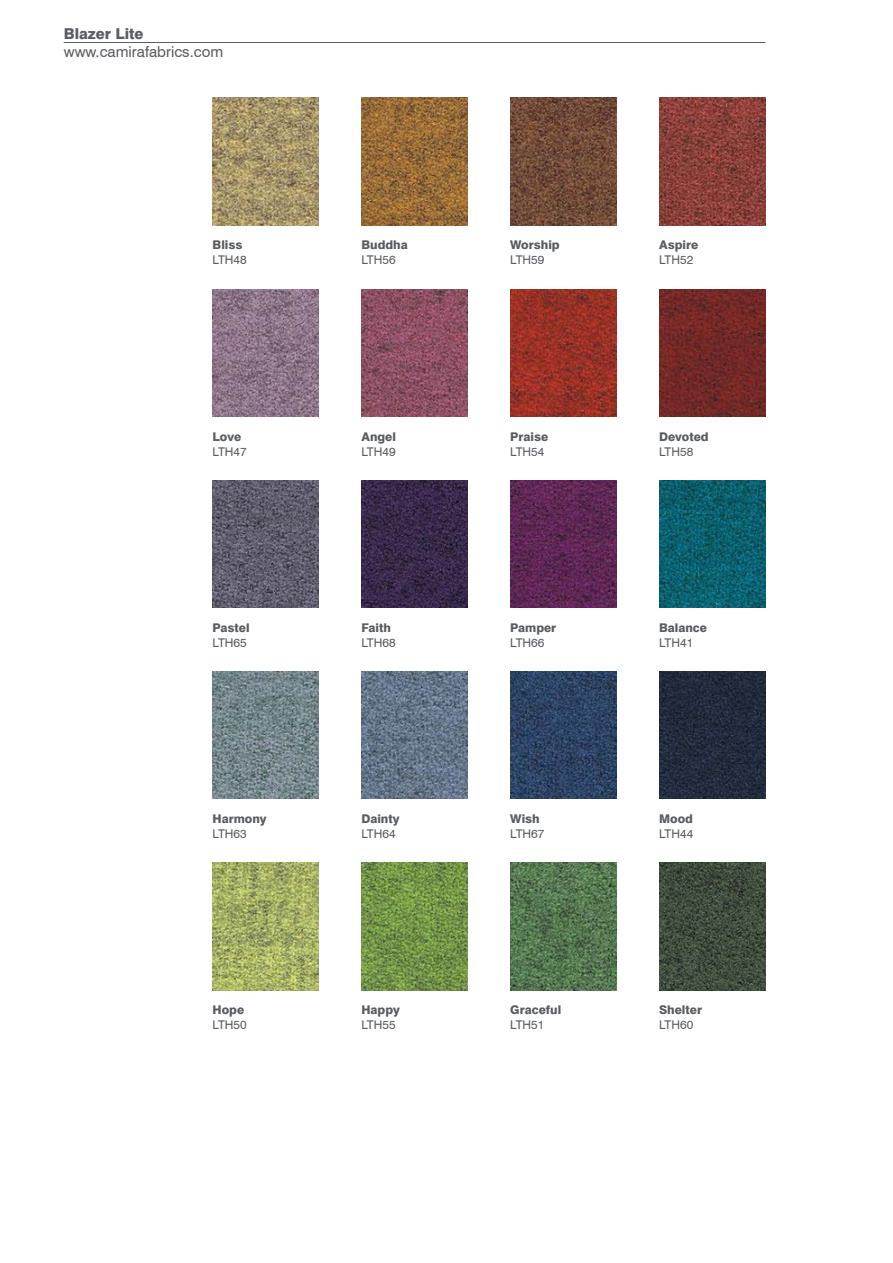
<style>
.page{position:relative;width:893px;height:1263px;background:#fff}
.page>*{position:absolute;margin:0;border:0;box-sizing:border-box;transform-origin:0 0}
.t1{font:15px "Swiss 721 BT";color:#595c61}
.t2{font:800 15px "Swiss 721 BT";color:#595c61}
.t3{font:800 12px "Swiss 721 BT";color:#595c61}
.t4{font:12px "Swiss 721 BT";color:#595c61}
</style>
<div class="page">
<hr style="left:64px;top:42px;width:701px;height:1px;background:#595c61">
<img style="left:213px;top:98px;width:106px;height:127px">
<img style="left:361px;top:98px;width:107px;height:127px">
<img style="left:510px;top:98px;width:107px;height:127px">
<img style="left:659px;top:98px;width:106px;height:127px">
<img style="left:213px;top:289px;width:106px;height:128px">
<img style="left:361px;top:289px;width:107px;height:128px">
<img style="left:510px;top:289px;width:107px;height:128px">
<img style="left:659px;top:289px;width:106px;height:128px">
<img style="left:213px;top:480px;width:106px;height:128px">
<img style="left:361px;top:480px;width:107px;height:128px">
<img style="left:510px;top:480px;width:107px;height:128px">
<img style="left:659px;top:480px;width:106px;height:128px">
<img style="left:213px;top:671px;width:106px;height:128px">
<img style="left:361px;top:671px;width:107px;height:128px">
<img style="left:510px;top:671px;width:107px;height:128px">
<img style="left:659px;top:671px;width:106px;height:128px">
<img style="left:213px;top:862px;width:106px;height:128px">
<img style="left:361px;top:862px;width:107px;height:128px">
<img style="left:510px;top:862px;width:107px;height:128px">
<img style="left:659px;top:862px;width:106px;height:128px">
<p class="t2" style="left:64px;top:27px;width:81px">Blazer Lite</p>
<p class="t1" style="left:64px;top:42px;width:161px">www.camirafabrics.com</p>
<p class="t3" style="left:213px;top:240px;width:31px">Bliss</p>
<p class="t4" style="left:213px;top:253px;width:36px">LTH48</p>
<p class="t3" style="left:361px;top:240px;width:48px">Buddha</p>
<p class="t4" style="left:361px;top:256px;width:36px">LTH56</p>
<p class="t3" style="left:510px;top:240px;width:51px">Worship</p>
<p class="t4" style="left:510px;top:256px;width:36px">LTH59</p>
<p class="t3" style="left:659px;top:240px;width:41px">Aspire</p>
<p class="t4" style="left:659px;top:256px;width:36px">LTH52</p>
<p class="t3" style="left:213px;top:431px;width:30px">Love</p>
<p class="t4" style="left:213px;top:447px;width:36px">LTH47</p>
<p class="t3" style="left:361px;top:431px;width:36px">Angel</p>
<p class="t4" style="left:361px;top:447px;width:36px">LTH49</p>
<p class="t3" style="left:510px;top:431px;width:40px">Praise</p>
<p class="t4" style="left:510px;top:447px;width:36px">LTH54</p>
<p class="t3" style="left:659px;top:431px;width:51px">Devoted</p>
<p class="t4" style="left:659px;top:444px;width:36px">LTH58</p>
<p class="t3" style="left:213px;top:622px;width:39px">Pastel</p>
<p class="t4" style="left:213px;top:638px;width:36px">LTH65</p>
<p class="t3" style="left:361px;top:622px;width:31px">Faith</p>
<p class="t4" style="left:361px;top:635px;width:36px">LTH68</p>
<p class="t3" style="left:510px;top:622px;width:48px">Pamper</p>
<p class="t4" style="left:510px;top:638px;width:36px">LTH66</p>
<p class="t3" style="left:659px;top:622px;width:49px">Balance</p>
<p class="t4" style="left:659px;top:638px;width:36px">LTH41</p>
<p class="t3" style="left:213px;top:814px;width:56px">Harmony</p>
<p class="t4" style="left:213px;top:829px;width:36px">LTH63</p>
<p class="t3" style="left:361px;top:814px;width:40px">Dainty</p>
<p class="t4" style="left:361px;top:829px;width:36px">LTH64</p>
<p class="t3" style="left:510px;top:814px;width:31px">Wish</p>
<p class="t4" style="left:510px;top:829px;width:36px">LTH67</p>
<p class="t3" style="left:659px;top:814px;width:35px">Mood</p>
<p class="t4" style="left:659px;top:829px;width:36px">LTH44</p>
<p class="t3" style="left:213px;top:1005px;width:33px">Hope</p>
<p class="t4" style="left:213px;top:1020px;width:36px">LTH50</p>
<p class="t3" style="left:361px;top:1005px;width:40px">Happy</p>
<p class="t4" style="left:361px;top:1020px;width:36px">LTH55</p>
<p class="t3" style="left:510px;top:1005px;width:52px">Graceful</p>
<p class="t4" style="left:510px;top:1020px;width:36px">LTH51</p>
<p class="t3" style="left:659px;top:1005px;width:44px">Shelter</p>
<p class="t4" style="left:659px;top:1020px;width:36px">LTH60</p>
</div>
